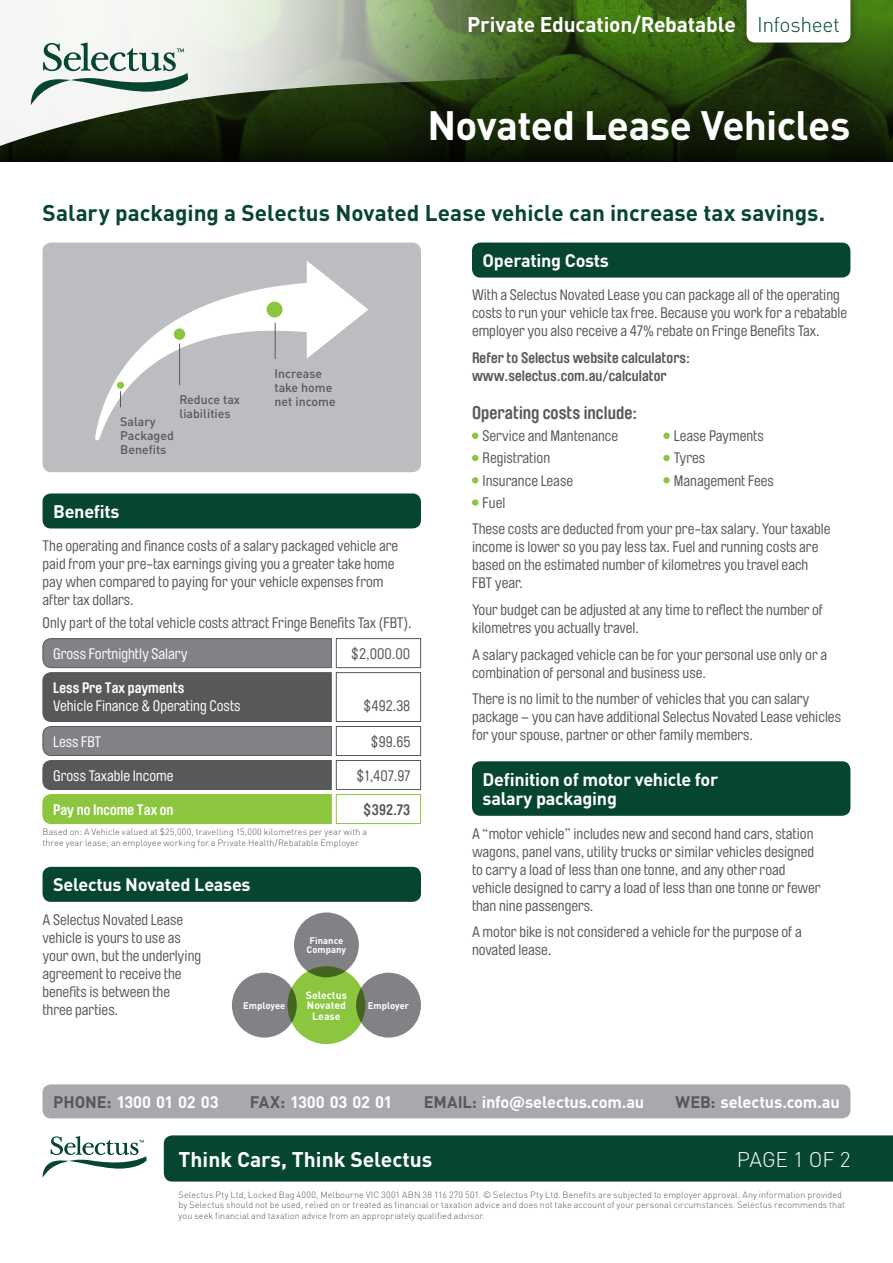
<style>
.page{position:relative;width:893px;height:1263px;background:#fff}
.page>*{position:absolute;margin:0;border:0;box-sizing:border-box;transform-origin:0 0}
.CJHART{font:700 40.5px "DINOT";letter-spacing:-.015em;color:#fff}
.First_sub_green_head{font:700 22.5px "DINOT";color:#06462e}
.CJHART-2{font:700 21px "DINOT";color:#fff}
.CJHART-3{font:300 21px "DINOT";letter-spacing:-.02em;color:#06462f}
.CJHART-4{font:300 21px "DINOT";letter-spacing:-.01em;color:#fff}
.t1{font:700 18px/19.5px "DINOT";letter-spacing:-.015em;color:#fff}
.BODY{font:700 18px "Brauer Neue";color:#57585a}
.t2{font:700 16.5px "DINOT";letter-spacing:-.01em;color:#fff}
.BODY-2{font:15px/18px "Brauer Neue";color:#57585a}
.BODY-3{font:15px "Brauer Neue";color:#fff}
.BODY-4{font:700 15px/18px "Brauer Neue";color:#57585a}
.BODY-5{font:700 15px "Brauer Neue";color:#fff}
.Chart{font:500 12.3px/14px "DINOT";color:#57585a}
.Main_body_text{font:700 10.5px/10.5px "DINOT";color:#fff;text-align:center}
.Main_body_text-2{font:700 9.45px/9.4px "DINOT";color:#fff;text-align:center}
.t3{font:300 9px/10.5px "DINOT";letter-spacing:.01em;color:#57585a}
.s1{color:#57585a}
</style>
<div class="page">
<svg style="left:0;top:14px;width:893px;height:148px;background:#1b2f08"></svg>
<img style="left:0;top:0;width:643px;height:147px">
<svg style="left:31px;top:43px;width:157px;height:62px"></svg>
<div style="left:738px;top:0;width:122px;height:52px;background:#231f20;opacity:.75"></div>
<svg style="left:747px;top:0;width:103px;height:43px"></svg>
<div style="left:164px;top:1135px;width:729px;height:46px;background:#06462f"></div>
<svg style="left:43px;top:1136px;width:104px;height:41px"></svg>
<div style="left:43px;top:1084px;width:807px;height:34px;background:#a8a9ad;border-radius:9px"></div>
<div style="left:43px;top:493px;width:378px;height:35px;background:#06462f;border-radius:9px"></div>
<div style="left:43px;top:867px;width:378px;height:35px;background:#06462f;border-radius:9px"></div>
<div style="left:472px;top:243px;width:378px;height:35px;background:#06462f;border-radius:9px"></div>
<div style="left:43px;top:243px;width:378px;height:229px;background:#bcbdc0;border-radius:9px"></div>
<svg style="left:95px;top:261px;width:273px;height:180px"></svg>
<div style="left:267px;top:302px;width:16px;height:15px;background:#8bc63e;border-radius:50%"></div>
<div style="left:174px;top:328px;width:11px;height:12px;background:#8bc63e;border-radius:50%"></div>
<div style="left:117px;top:382px;width:7px;height:7px;background:#8bc63e;border-radius:50%"></div>
<hr style="left:275px;top:323px;width:1px;height:36px;background:#57585a">
<hr style="left:179px;top:344px;width:1px;height:41px;background:#57585a">
<svg style="left:120px;top:392px;width:1px;height:15px"></svg>
<svg style="left:472px;top:433px;width:6px;height:6px"></svg>
<div style="left:663px;top:433px;width:7px;height:6px;background:#8bc63e;border-radius:50%"></div>
<svg style="left:472px;top:455px;width:6px;height:6px"></svg>
<div style="left:663px;top:455px;width:7px;height:6px;background:#8bc63e;border-radius:50%"></div>
<svg style="left:472px;top:477px;width:6px;height:6px"></svg>
<div style="left:663px;top:477px;width:7px;height:6px;background:#8bc63e;border-radius:50%"></div>
<div style="left:472px;top:499px;width:6px;height:7px;background:#8bc63e;border-radius:50%"></div>
<svg style="left:42px;top:638px;width:290px;height:186px;background:#7a8571"></svg>
<div style="left:336px;top:638px;width:85px;height:30px;border:1px solid #57585a"></div>
<div style="left:336px;top:726px;width:85px;height:30px;border:1px solid #57585a"></div>
<div style="left:336px;top:760px;width:85px;height:30px;border:1px solid #57585a"></div>
<div style="left:336px;top:794px;width:85px;height:30px;border:1px solid #8bc63e"></div>
<div style="left:336px;top:672px;width:85px;height:50px;border:1px solid #57585a"></div>
<div style="left:287px;top:966px;width:78px;height:78px;background:#8bc63e;border-radius:50%"></div>
<div style="left:294px;top:912px;width:65px;height:65px;background:#808285;border-radius:50%"></div>
<div style="left:232px;top:973px;width:65px;height:64px;background:#808285;border-radius:50%"></div>
<div style="left:356px;top:973px;width:65px;height:64px;background:#808285;border-radius:50%"></div>
<div style="left:472px;top:761px;width:378px;height:55px;background:#06462f;border-radius:9px"></div>
<p class="CJHART-2" style="left:467px;top:11px;width:270px">Private Education/Rebatable</p>
<p class="CJHART-3" style="left:757px;top:11px;width:84px">Infosheet</p>
<p class="CJHART" style="left:427px;top:99px;width:424px">Novated Lease Vehicles</p>
<p class="First_sub_green_head" style="left:43px;top:198px;width:784px">Salary packaging a Selectus Novated Lease vehicle can increase tax savings.</p>
<p class="Chart" style="left:179px;top:392px;width:62px">Reduce tax liabilities</p>
<p class="Chart" style="left:120px;top:415px;width:55px">Salary<br>Packaged<br>Benefits</p>
<p class="t1" style="left:53px;top:501px;width:68px">Benefits</p>
<p class="Chart" style="left:275px;top:366px;width:63px">Increase take home net income</p>
<p class="BODY-2" style="left:43px;top:537px;width:357px">The operating and finance costs of a salary packaged vehicle are paid from your pre-tax earnings giving you a greater take home pay when compared to paying for your vehicle expenses from after tax dollars.</p>
<p class="BODY-2" style="left:43px;top:613px;width:371px">Only part of the total vehicle costs attract Fringe Benefits Tax (FBT).</p>
<p class="BODY-3" style="left:53px;top:645px;width:136px">Gross Fortnightly Salary</p>
<p class="BODY-5" style="left:53px;top:679px;width:133px">Less Pre Tax payments</p>
<p class="BODY-3" style="left:53px;top:697px;width:189px">Vehicle Finance &amp; Operating Costs</p>
<p class="BODY-3" style="left:53px;top:733px;width:50px">Less FBT</p>
<p class="BODY-3" style="left:53px;top:767px;width:122px">Gross Taxable Income</p>
<p class="BODY-5" style="left:53px;top:801px;width:122px">Pay no Income Tax on</p>
<p class="BODY-2" style="left:351px;top:645px;width:61px">$2,000.00</p>
<p class="BODY-2" style="left:363px;top:697px;width:49px">$492.38</p>
<p class="BODY-2" style="left:370px;top:733px;width:41px">$99.65</p>
<p class="BODY-2" style="left:356px;top:767px;width:56px">$1,407.97</p>
<p class="BODY-4" style="left:363px;top:801px;width:49px">$392.73</p>
<p class="t3" style="left:43px;top:826px;width:326px">Based on: A Vehicle valued at $25,000, travelling 15,000 kilometres per year with a</p>
<p class="t3" style="left:43px;top:837px;width:318px">three year lease; an employee working for a Private Health/Rebatable Employer</p>
<p class="t1" style="left:53px;top:874px;width:199px">Selectus Novated Leases</p>
<p class="BODY-2" style="left:43px;top:911px;width:160px">A Selectus Novated Lease vehicle is yours to use as your own, but the underlying agreement to receive the benefits is between the three parties.</p>
<p class="Main_body_text-2" style="left:307px;top:935px;width:41px">Finance<br>Company</p>
<p class="Main_body_text" style="left:306px;top:989px;width:43px">Selectus<br>Novated<br>Lease</p>
<p class="Main_body_text-2" style="left:243px;top:1000px;width:44px">Employee</p>
<p class="Main_body_text-2" style="left:368px;top:1000px;width:43px">Employer</p>
<p class="t1" style="left:483px;top:250px;width:128px">Operating Costs</p>
<p class="BODY-2" style="left:472px;top:286px;width:377px">With a Selectus Novated Lease you can package all of the operating costs to run your vehicle tax free. Because you work for a rebatable employer you also receive a 47% rebate on Fringe Benefits Tax.</p>
<p class="BODY-4" style="left:472px;top:349px;width:220px">Refer to Selectus website calculators: www.selectus.com.au/calculator</p>
<p class="BODY" style="left:472px;top:402px;width:167px">Operating costs include:</p>
<p class="BODY-2" style="left:483px;top:427px;width:137px">Service and Mantenance</p>
<p class="BODY-2" style="left:674px;top:427px;width:91px">Lease Payments</p>
<p class="BODY-2" style="left:483px;top:449px;width:69px">Registration</p>
<p class="BODY-2" style="left:674px;top:449px;width:33px">Tyres</p>
<p class="BODY-2" style="left:483px;top:472px;width:92px">Insurance Lease</p>
<p class="BODY-2" style="left:674px;top:472px;width:101px">Management Fees</p>
<p class="BODY-2" style="left:483px;top:494px;width:24px">Fuel</p>
<p class="BODY-2" style="left:472px;top:520px;width:360px">These costs are deducted from your pre-tax salary. Your taxable income is lower so you pay less tax. Fuel and running costs are based on the estimated number of kilometres you travel each FBT year.</p>
<p class="BODY-2" style="left:472px;top:601px;width:353px">Your budget can be adjusted at any time to reflect the number of kilometres you actually travel.</p>
<p class="BODY-2" style="left:472px;top:645px;width:357px">A salary packaged vehicle can be for your personal use only or a combination of personal and business use.</p>
<p class="BODY-2" style="left:472px;top:690px;width:371px">There is no limit to the number of vehicles that you can salary package – you can have additional Selectus Novated Lease vehicles for your spouse, partner or other family members.</p>
<p class="t1" style="left:483px;top:769px;width:237px">Definition of motor vehicle for salary packaging</p>
<p class="BODY-2" style="left:472px;top:825px;width:350px">A “motor vehicle” includes new and second hand cars, station wagons, panel vans, utility trucks or similar vehicles designed to carry a load of less than one tonne, and any other road vehicle designed to carry a load of less than one tonne or fewer than nine passengers.</p>
<p class="BODY-2" style="left:472px;top:923px;width:331px">A motor bike is not considered a vehicle for the purpose of a novated lease.</p>
<p class="t2" style="left:53px;top:1091px;width:167px"><span class="s1">PHONE:</span> 1300 01 02 03</p>
<p class="t2" style="left:250px;top:1091px;width:144px"><span class="s1">FAX:</span> 1300 03 02 01</p>
<p class="t2" style="left:424px;top:1091px;width:222px"><span class="s1">EMAIL:</span> info@selectus.com.au</p>
<p class="t2" style="left:676px;top:1091px;width:166px"><span class="s1">WEB:</span> selectus.com.au</p>
<p class="CJHART-2" style="left:179px;top:1145px;width:255px">Think Cars, Think Selectus</p>
<p class="CJHART-4" style="left:737px;top:1146px;width:115px">PAGE 1 OF 2</p>
<p class="t3" style="left:179px;top:1189px;width:668px">Selectus Pty Ltd, Locked Bag 4000, Melbourne VIC 3001 ABN 38 116 270 501. © Selectus Pty Ltd. Benefits are subjected to employer approval. Any information provided by Selectus should not be used, relied on or treated as financial or taxation advice and does not take account of your personal circumstances. Selectus recommends that you seek financial and taxation advice from an appropriately qualified advisor.</p>
</div>
